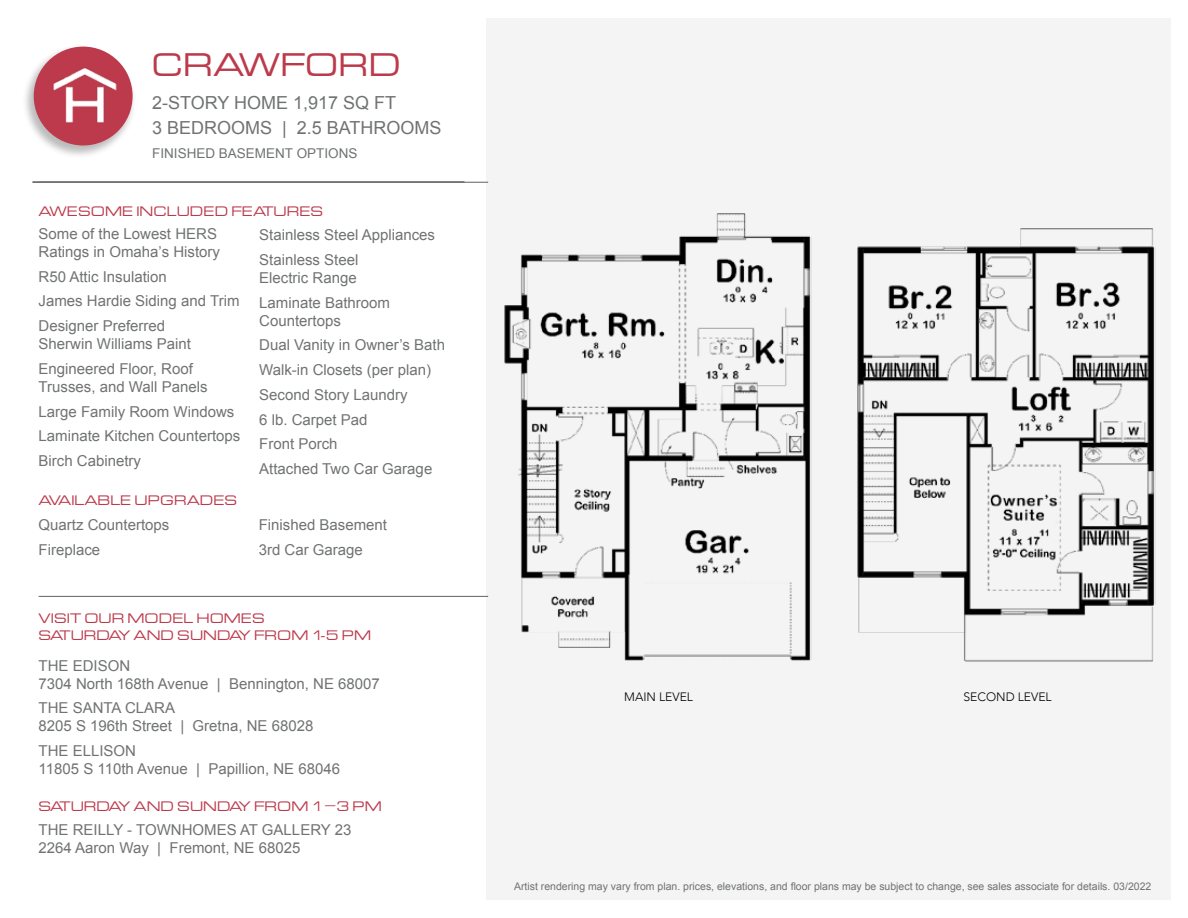
<style>
.page{position:relative;width:1188px;height:918px;background:#fff}
.page>*{position:absolute;margin:0;border:0;box-sizing:border-box;transform-origin:0 0}
.t1{font:expanded 28.5px "OPTI Edgar";color:#bc3a4b}
.t2{font:18px/24.6px "Arial";color:#707372}
.t3{font:15px/24.8px "Arial";color:#707372}
.t4{font:13.5px "Arial";color:#707372}
.t5{font:300 12.15px "Avenir";color:#000}
.t6{font:expanded 12px/17.4px "OPTI Edgar";color:#bc3a4b}
.t7{font:10.5px "Arial";color:#707372}
</style>
<div class="page">
<div style="left:836px;top:0;width:352px;height:918px;background:#f3f4f3"></div>
<img style="left:857px;top:228px;width:298px;height:434px">
<div style="left:440px;top:0;width:394px;height:918px;background:#f3f4f3"></div>
<img style="left:504px;top:213px;width:308px;height:448px">
<div style="left:22px;top:44px;width:115px;height:115px;background:#000;opacity:.27"></div>
<div style="left:34px;top:47px;width:99px;height:99px;background:#bc3a4b;border-radius:50%"></div>
<img style="left:33px;top:61px;width:101px;height:69px">
<hr style="left:33px;top:181px;width:431px;height:2px;background:#707372">
<hr style="left:39px;top:596px;width:449px;height:1px;background:#707372">
<hr style="left:39px;top:182px;width:449px;height:1px;background:#707372">
<h1 class="t1" style="left:151px;top:43px;width:251px">CRAWFORD</h1>
<p class="t2" style="left:152px;top:91px;width:291px">2-STORY HOME 1,917 SQ FT<br>3 BEDROOMS | 2.5 BATHROOMS</p>
<p class="t4" style="left:152px;top:145px;width:207px">FINISHED BASEMENT OPTIONS</p>
<p class="t6" style="left:39px;top:203px;width:286px">AWESOME INCLUDED FEATURES</p>
<p class="t3" style="left:39px;top:225px;width:183px;line-height:18px">Some of the Lowest HERS<br>Ratings in Omaha’s History</p>
<p class="t3" style="left:39px;top:264px;width:202px">R50 Attic Insulation<br>James Hardie Siding and Trim<br>Designer Preferred</p>
<p class="t3" style="left:39px;top:332px;width:156px">Sherwin Williams Paint<br>Engineered Floor, Roof</p>
<p class="t3" style="left:39px;top:374px;width:203px">Trusses, and Wall Panels<br>Large Family Room Windows<br>Laminate Kitchen Countertops<br>Birch Cabinetry</p>
<p class="t6" style="left:39px;top:492px;width:200px">AVAILABLE UPGRADES</p>
<p class="t3" style="left:39px;top:513px;width:132px">Quartz Countertops</p>
<p class="t3" style="left:259px;top:513px;width:130px">Finished Basement</p>
<p class="t3" style="left:39px;top:537px;width:63px">Fireplace</p>
<p class="t3" style="left:259px;top:537px;width:106px">3rd Car Garage</p>
<p class="t3" style="left:259px;top:223px;width:177px">Stainless Steel Appliances<br>Stainless Steel</p>
<p class="t3" style="left:259px;top:265px;width:132px">Electric Range<br>Laminate Bathroom</p>
<p class="t3" style="left:259px;top:308px;width:187px">Countertops<br>Dual Vanity in Owner’s Bath<br>Walk-in Closets (per plan)<br>Second Story Laundry<br>6 lb. Carpet Pad<br>Front Porch<br>Attached Two Car Garage</p>
<p class="t6" style="left:39px;top:609px;width:334px">VISIT OUR MODEL HOMES<br>SATURDAY AND SUNDAY FROM 1-5 PM</p>
<p class="t3" style="left:39px;top:657px;width:343px;line-height:18px">THE EDISON<br>7304 North 168th Avenue | Bennington, NE 68007</p>
<p class="t3" style="left:39px;top:699px;width:276px;line-height:18px">THE SANTA CLARA<br>8205 S 196th Street | Gretna, NE 68028</p>
<p class="t3" style="left:39px;top:742px;width:303px;line-height:18px">THE ELLISON<br>11805 S 110th Avenue | Papillion, NE 68046</p>
<p class="t6" style="left:39px;top:797px;width:345px">SATURDAY AND SUNDAY FROM 1–3 PM</p>
<p class="t3" style="left:39px;top:821px;width:314px;line-height:18px">THE REILLY - TOWNHOMES AT GALLERY 23<br>2264 Aaron Way | Fremont, NE 68025</p>
<p class="t5" style="left:624px;top:689px;width:70px">MAIN LEVEL</p>
<p class="t5" style="left:963px;top:689px;width:90px">SECOND LEVEL</p>
<p class="t7" style="left:514px;top:879px;width:639px">Artist rendering may vary from plan. prices, elevations, and floor plans may be subject to change, see sales associate for details. 03/2022</p>
</div>
